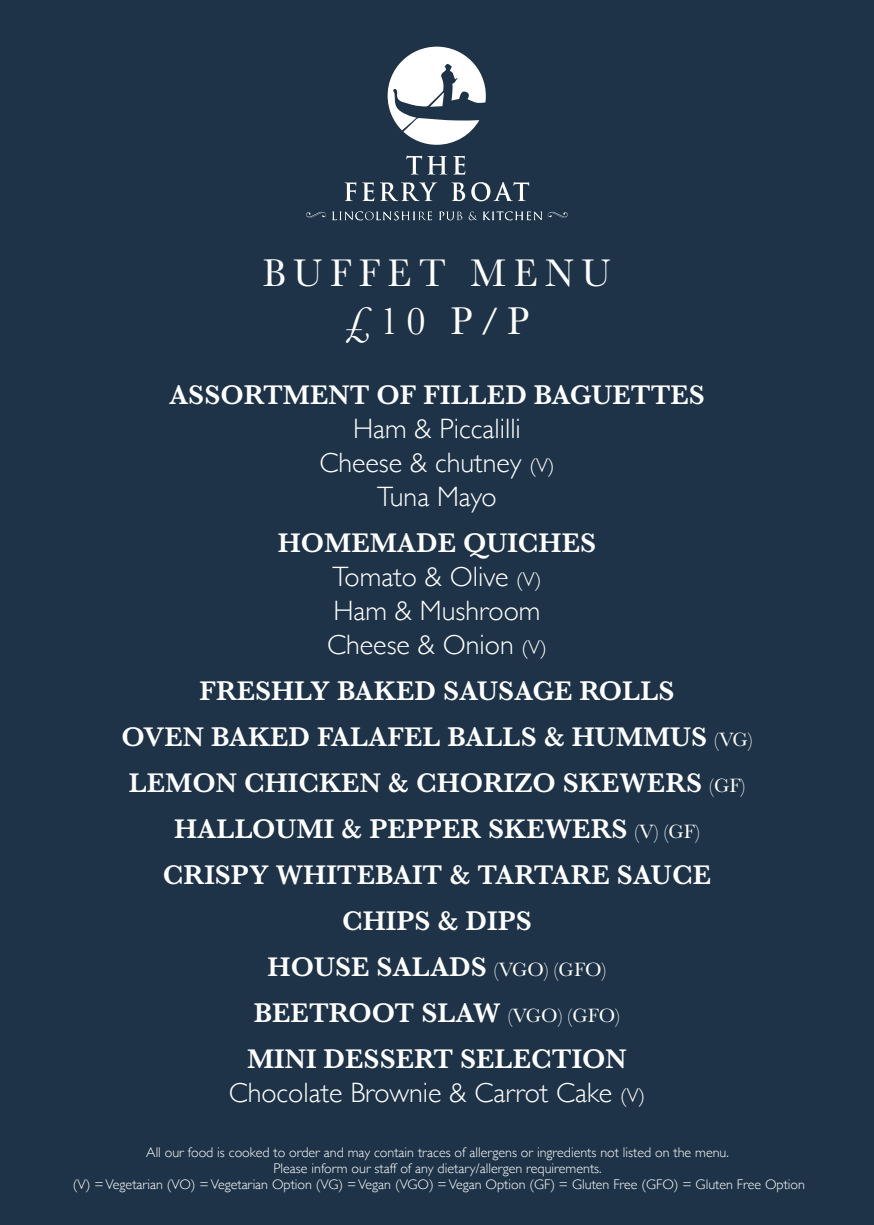
<style>
.page{position:relative;width:874px;height:1225px;background:#fff}
.page>*{position:absolute;margin:0;border:0;box-sizing:border-box;transform-origin:0 0}
.t1{font:40px/48px "Baskerville";letter-spacing:.2em;color:#fff;text-align:center;scale:.95 1}
.t2{font:600 28px/46px "Baskerville";color:#fff;text-align:center}
.t3{font:300 28px/34px "Gill Sans";color:#fff;text-align:center}
.t4{font:300 14px/16px "Gill Sans";color:#fff;text-align:center}
.s1{font-size:20px}
.s2{font-weight:400;font-size:20px}
</style>
<div class="page">
<div style="left:0;top:0;width:873px;height:1225px;background:#1e3347"></div>
<svg style="left:406px;top:156px;width:41px;height:18px"></svg>
<svg style="left:453px;top:156px;width:12px;height:19px"></svg>
<svg style="left:387px;top:47px;width:98px;height:98px"></svg>
<svg style="left:344px;top:182px;width:12px;height:19px"></svg>
<svg style="left:362px;top:182px;width:75px;height:19px"></svg>
<svg style="left:451px;top:182px;width:14px;height:19px"></svg>
<svg style="left:471px;top:182px;width:58px;height:19px"></svg>
<svg style="left:306px;top:212px;width:20px;height:6px"></svg>
<svg style="left:439px;top:211px;width:23px;height:9px"></svg>
<svg style="left:468px;top:211px;width:99px;height:9px"></svg>
<svg style="left:332px;top:211px;width:100px;height:9px"></svg>
<h1 class="t1" style="left:263px;top:250px;width:368px">BUFFET MENU £10 P/P</h1>
<p class="t2" style="left:169px;top:372px;width:537px">ASSORTMENT OF FILLED BAGUETTES</p>
<p class="t3" style="left:319px;top:410px;width:236px">Ham &amp; Piccalilli<br>Cheese &amp; chutney <span class="s1">(V)<br></span>Tuna Mayo</p>
<p class="t2" style="left:278px;top:520px;width:319px">HOMEMADE QUICHES</p>
<p class="t3" style="left:327px;top:558px;width:221px;text-align:left">Tomato &amp; Olive <span class="s1">(V)<br></span>Ham &amp; Mushroom<br>Cheese &amp; Onion <span class="s1">(V)</span></p>
<p class="t2" style="left:121px;top:668px;width:632px">FRESHLY BAKED SAUSAGE ROLLS<br>OVEN BAKED FALAFEL BALLS &amp; HUMMUS <span class="s2">(VG)<br></span>LEMON CHICKEN &amp; CHORIZO SKEWERS <span class="s2">(GF)<br></span>HALLOUMI &amp; PEPPER SKEWERS <span class="s2">(V) (GF)<br></span>CRISPY WHITEBAIT &amp; TARTARE SAUCE<br>CHIPS &amp; DIPS<br>HOUSE SALADS <span class="s2">(VGO) (GFO)<br></span>BEETROOT SLAW <span class="s2">(VGO) (GFO)<br></span>MINI DESSERT SELECTION</p>
<p class="t3" style="left:228px;top:1074px;width:418px">Chocolate Brownie &amp; Carrot Cake <span class="s1">(V)</span></p>
<p class="t4" style="left:73px;top:1143px;width:733px">All our food is cooked to order and may contain traces of allergens or ingredients not listed on the menu.<br>Please inform our staff of any dietary/allergen requirements.<br>(V) = Vegetarian (VO) = Vegetarian Option (VG) = Vegan (VGO) = Vegan Option (GF) = Gluten Free (GFO) = Gluten Free Option</p>
</div>
